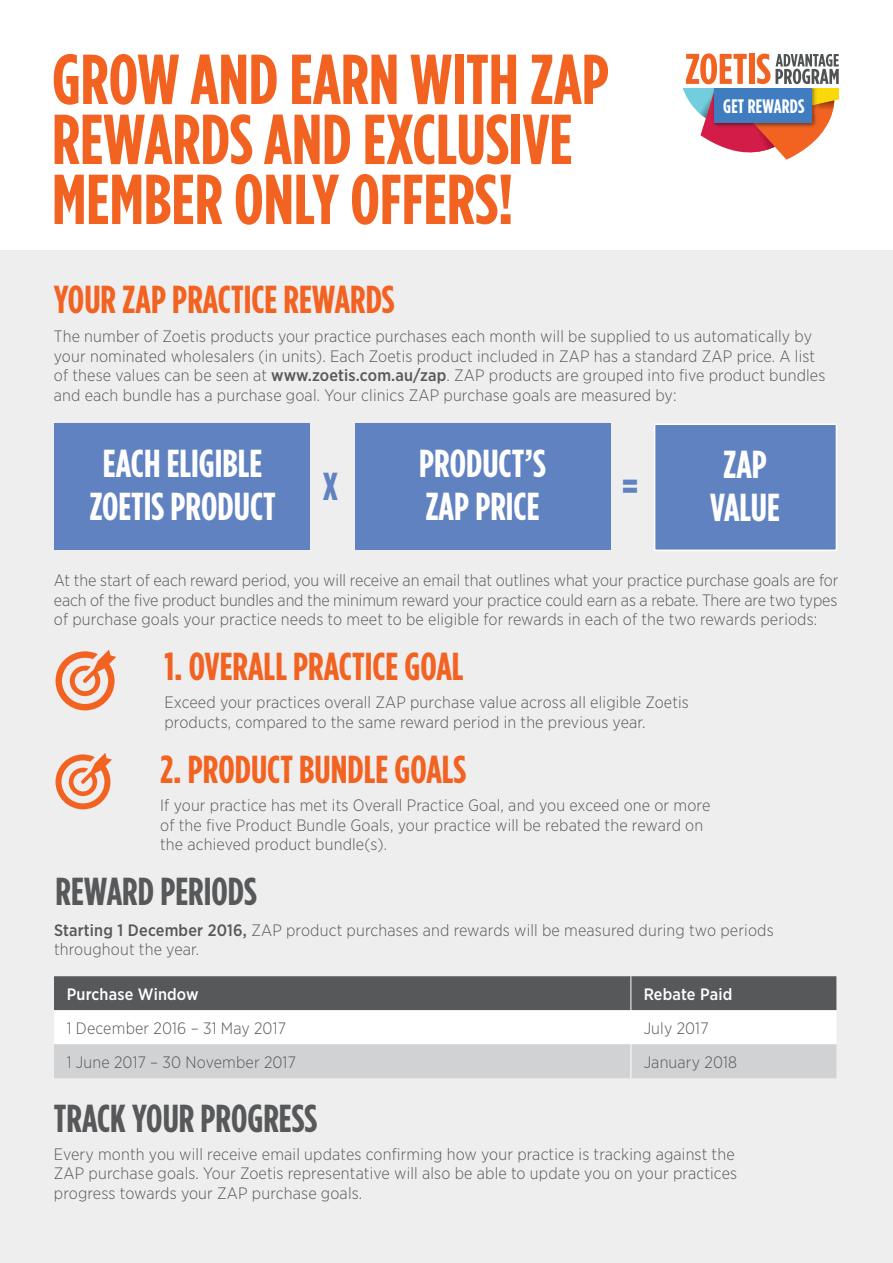
<style>
.page{position:relative;width:893px;height:1263px;background:#fff}
.page>*{position:absolute;margin:0;border:0;box-sizing:border-box;transform-origin:0 0}
.t1{font:700 70.5px/60px "Gotham Condensed";color:#f26221}
.t2{font:700 42px "Gotham Condensed";color:#6182c1}
.t3{font:700 39px "Gotham Condensed";color:#f26221}
.t4{font:700 39px/42.6px "Gotham Condensed";color:#fff;text-align:center}
.t5{font:700 39px "Gotham Condensed";color:#57585a}
.t6{font:700 39px "Gotham Condensed";color:#6182c1}
.t7{font:700 19.5px "Gotham Condensed";letter-spacing:.01em;color:#fff}
.t8{font:300 16.5px/19.5px "Gotham Narrow";letter-spacing:.01em;color:#57585a}
.t9{font:500 16.5px "Gotham Narrow";letter-spacing:.01em;color:#fff}
.s1{font-weight:500}
</style>
<div class="page">
<div style="left:0;top:251px;width:893px;height:1012px;background:#eeeeef"></div>
<svg style="left:54px;top:976px;width:782px;height:102px;background:#b7b8b9"></svg>
<hr style="left:630px;top:976px;width:1px;height:34px;background:#fff">
<hr style="left:630px;top:1044px;width:1px;height:34px;background:#fff">
<hr style="left:630px;top:1010px;width:2px;height:34px;background:#fff">
<div style="left:55px;top:423px;width:255px;height:126px;background:#6182c1"></div>
<div style="left:355px;top:423px;width:255px;height:126px;background:#6182c1"></div>
<div style="left:654px;top:423px;width:183px;height:128px;background:#6182c1;border:2px solid #fff"></div>
<svg style="left:56px;top:650px;width:60px;height:60px"></svg>
<svg style="left:56px;top:753px;width:56px;height:56px"></svg>
<svg style="left:682px;top:53px;width:157px;height:107px"></svg>
<div style="left:714px;top:88px;width:98px;height:35px;background:#3f7dc0"></div>
<p class="t1" style="left:52px;top:49px;width:558px">GROW AND EARN WITH ZAP<br>REWARDS AND EXCLUSIVE<br>MEMBER ONLY OFFERS!</p>
<p class="t3" style="left:54px;top:276px;width:342px">YOUR ZAP PRACTICE REWARDS</p>
<p class="t7" style="left:723px;top:95px;width:83px">GET REWARDS</p>
<p class="t8" style="left:54px;top:327px;width:773px">The number of Zoetis products your practice purchases each month will be supplied to us automatically by your nominated wholesalers (in units). Each Zoetis product included in ZAP has a standard ZAP price. A list of these values can be seen at <span class="s1">www.zoetis.com.au/zap</span>. ZAP products are grouped into five product bundles and each bundle has a purchase goal. Your clinics ZAP purchase goals are measured by:</p>
<p class="t4" style="left:90px;top:442px;width:188px">EACH ELIGIBLE<br>ZOETIS PRODUCT</p>
<p class="t4" style="left:419px;top:442px;width:128px;text-align:left">PRODUCT’S<br>ZAP PRICE</p>
<p class="t6" style="left:323px;top:463px;width:17px">X</p>
<p class="t2" style="left:622px;top:461px;width:17px">=</p>
<p class="t4" style="left:710px;top:443px;width:71px">ZAP<br>VALUE</p>
<p class="t8" style="left:54px;top:570px;width:786px;text-align:justify">At the start of each reward period, you will receive an email that outlines what your practice purchase goals are for each of the five product bundles and the minimum reward your practice could earn as a rebate. There are two types of purchase goals your practice needs to meet to be eligible for rewards in each of the two rewards periods:</p>
<p class="t3" style="left:164px;top:644px;width:301px">1. OVERALL PRACTICE GOAL</p>
<p class="t8" style="left:164px;top:693px;width:526px">Exceed your practices overall ZAP purchase value across all eligible Zoetis products, compared to the same reward period in the previous year.</p>
<p class="t3" style="left:160px;top:747px;width:308px">2. PRODUCT BUNDLE GOALS</p>
<p class="t8" style="left:160px;top:796px;width:552px">If your practice has met its Overall Practice Goal, and you exceed one or more of the five Product Bundle Goals, your practice will be rebated the reward on the achieved product bundle(s).</p>
<p class="t5" style="left:56px;top:869px;width:203px">REWARD PERIODS</p>
<p class="t8" style="left:54px;top:920px;width:721px"><span class="s1">Starting 1 December 2016,</span> ZAP product purchases and rewards will be measured during two periods throughout the year.</p>
<p class="t9" style="left:67px;top:983px;width:133px">Purchase Window</p>
<p class="t9" style="left:644px;top:983px;width:90px">Rebate Paid</p>
<p class="t8" style="left:67px;top:1018px;width:221px">1 December 2016 – 31 May 2017</p>
<p class="t8" style="left:644px;top:1018px;width:66px">July 2017</p>
<p class="t8" style="left:67px;top:1052px;width:231px">1 June 2017 – 30 November 2017</p>
<p class="t8" style="left:644px;top:1052px;width:95px">January 2018</p>
<p class="t5" style="left:54px;top:1095px;width:265px">TRACK YOUR PROGRESS</p>
<p class="t8" style="left:54px;top:1144px;width:685px">Every month you will receive email updates confirming how your practice is tracking against the<br>ZAP purchase goals. Your Zoetis representative will also be able to update you on your practices progress towards your ZAP purchase goals.</p>
</div>
